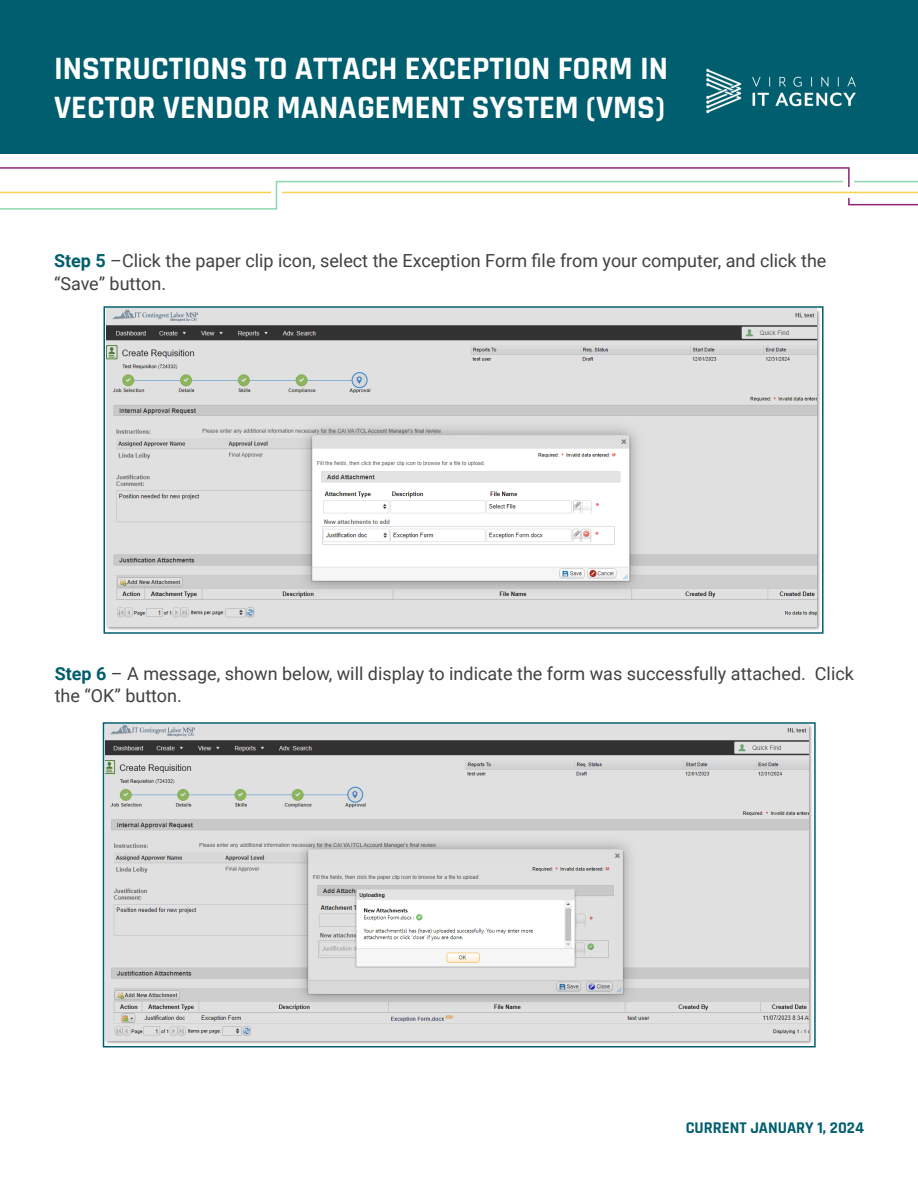
<style>
.page{position:relative;width:918px;height:1188px;background:#fff}
.page>*{position:absolute;margin:0;border:0;box-sizing:border-box;transform-origin:0 0}
.t1{font:700 33px/39.6px "Rajdhani";color:#fff}
.t2{font:18px/22.5px "Roboto";color:#414042}
.t3{font:700 16.5px "Rajdhani";color:#005e6e}
.s1{font-weight:700;color:#005e6e}
</style>
<div class="page">
<img style="left:106px;top:725px;width:703px;height:315px">
<div style="left:103px;top:722px;width:713px;height:325px;border:2px solid #005e6e"></div>
<img style="left:107px;top:309px;width:709px;height:318px">
<div style="left:104px;top:306px;width:720px;height:328px;border:2px solid #005e6e"></div>
<div style="left:0;top:0;width:918px;height:153px;background:#005e6e"></div>
<svg style="left:0;top:167px;width:918px;height:43px"></svg>
<img style="left:706px;top:68px;width:150px;height:46px">
<p class="t1" style="left:54px;top:49px;width:616px">INSTRUCTIONS TO ATTACH EXCEPTION FORM IN<br>VECTOR VENDOR MANAGEMENT SYSTEM (VMS)</p>
<p class="t2" style="left:54px;top:249px;width:774px"><span class="s1">Step 5</span> –Click the paper clip icon, select the Exception Form file from your computer, and click the “Save” button.</p>
<p class="t2" style="left:55px;top:662px;width:801px;line-height:21.6px"><span class="s1">Step 6</span> – A message, shown below, will display to indicate the form was successfully attached. Click the “OK” button.</p>
<p class="t3" style="left:686px;top:1117px;width:180px">CURRENT JANUARY 1, 2024</p>
</div>
